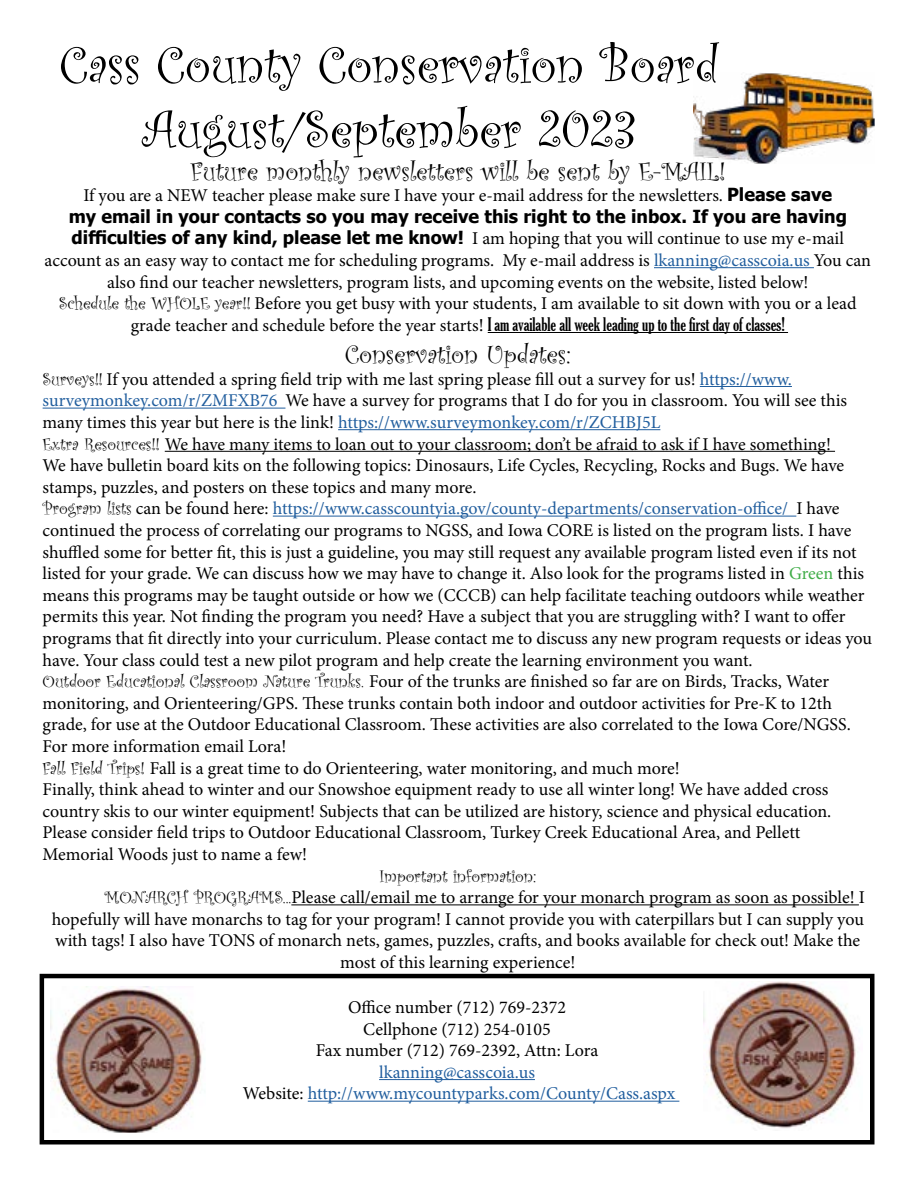
<style>
.page{position:relative;width:918px;height:1188px;background:#fff}
.page>*{position:absolute;margin:0;border:0;box-sizing:border-box;transform-origin:0 0}
.t1{font:54px "Curlz";color:#000}
.t2{font:27px "Curlz";color:#000}
.t3{font:18px/21.6px "Minion Pro";letter-spacing:-.005em;color:#000}
.t4{font:18px "Minion Pro";letter-spacing:-.005em;color:#215e9e}
.t5{font:18px "Curlz";color:#000}
.s1{font-family:"Tahoma";font-weight:700}
.s2{color:#215e9e}
.s3{font-family:"Curlz"}
.s4{font-family:"Gloucester";font-stretch:extra-condensed}
.s5{color:#41ad49}
.s6{color:#000}
</style>
<div class="page">
<hr style="left:379px;top:1079px;width:156px;height:1px;background:#215e9e">
<hr style="left:308px;top:1101px;width:371px;height:1px;background:#215e9e">
<div style="left:40px;top:974px;width:834px;height:170px;border:4px solid #000"></div>
<hr style="left:654px;top:267px;width:160px;height:1px;background:#215e9e">
<hr style="left:488px;top:332px;width:300px;height:1px;background:#000">
<hr style="left:700px;top:386px;width:92px;height:1px;background:#215e9e">
<hr style="left:43px;top:408px;width:242px;height:1px;background:#215e9e">
<hr style="left:338px;top:429px;width:322px;height:1px;background:#215e9e">
<hr style="left:165px;top:451px;width:670px;height:1px;background:#000">
<hr style="left:273px;top:516px;width:523px;height:1px;background:#215e9e">
<hr style="left:291px;top:904px;width:568px;height:1px;background:#000">
<img style="left:50px;top:986px;width:152px;height:146px">
<img style="left:693px;top:73px;width:182px;height:91px">
<img style="left:704px;top:981px;width:152px;height:148px">
<p class="t1" style="left:60px;top:27px;width:660px">Cass County Conservation Board</p>
<p class="t1" style="left:142px;top:91px;width:496px">August/September 2023</p>
<p class="t2" style="left:191px;top:152px;width:536px">Future monthly newsletters will be sent by E-MAIL!</p>
<p class="t3" style="left:45px;top:185px;width:828px;text-align:center">If you are a NEW teacher please make sure I have your e-mail address for the newsletters. <span class="s1">Please save<br>my email in your contacts so you may receive this right to the inbox. If you are having difficulties of any kind, please let me know!</span> I am hoping that you will continue to use my e-mail account as an easy way to contact me for scheduling programs. My e-mail address is <span class="s2">lkanning@casscoia.us</span> You can also find our teacher newsletters, program lists, and upcoming events on the website, listed below!</p>
<p class="t3" style="left:59px;top:293px;width:799px;text-align:center"><span class="s3">Schedule the WHOLE year!!</span> Before you get busy with your students, I am available to sit down with you or a lead grade teacher and schedule before the year starts! <span class="s4">I am available all week leading up to the first day of classes!</span></p>
<p class="t2" style="left:345px;top:335px;width:227px">Conservation Updates:</p>
<p class="t3" style="left:43px;top:368px;width:806px"><span class="s3">Surveys!!</span> If you attended a spring field trip with me last spring please fill out a survey for us! <span class="s2">https://www. surveymonkey.com/r/ZMFXB76</span> We have a survey for programs that I do for you in classroom. You will see this many times this year but here is the link! <span class="s2">https://www.surveymonkey.com/r/ZCHBJ5L</span></p>
<p class="t3" style="left:43px;top:433px;width:803px"><span class="s3">Extra Resources!!</span> We have many items to loan out to your classroom; don’t be afraid to ask if I have something!<br>We have bulletin board kits on the following topics: Dinosaurs, Life Cycles, Recycling, Rocks and Bugs. We have stamps, puzzles, and posters on these topics and many more.</p>
<p class="t3" style="left:43px;top:498px;width:831px"><span class="s3">Program lists</span> can be found here: <span class="s2">https://www.casscountyia.gov/county-departments/conservation-office/</span> I have continued the process of correlating our programs to NGSS, and Iowa CORE is listed on the program lists. I have shuffled some for better fit, this is just a guideline, you may still request any available program listed even if its not listed for your grade. We can discuss how we may have to change it. Also look for the programs listed in <span class="s5">Green</span> this means this programs may be taught outside or how we (CCCB) can help facilitate teaching outdoors while weather permits this year. Not finding the program you need? Have a subject that you are struggling with? I want to offer programs that fit directly into your curriculum. Please contact me to discuss any new program requests or ideas you have. Your class could test a new pilot program and help create the learning environment you want.</p>
<p class="t3" style="left:43px;top:671px;width:810px"><span class="s3">Outdoor Educational Classroom Nature Trunks.</span> Four of the trunks are finished so far are on Birds, Tracks, Water monitoring, and Orienteering/GPS. These trunks contain both indoor and outdoor activities for Pre-K to 12th grade, for use at the Outdoor Educational Classroom. These activities are also correlated to the Iowa Core/NGSS.<br>For more information email Lora!</p>
<p class="t3" style="left:43px;top:757px;width:639px"><span class="s3">Fall Field Trips!</span> Fall is a great time to do Orienteering, water monitoring, and much more!</p>
<p class="t3" style="left:43px;top:779px;width:790px">Finally, think ahead to winter and our Snowshoe equipment ready to use all winter long! We have added cross country skis to our winter equipment! Subjects that can be utilized are history, science and physical education.<br>Please consider field trips to Outdoor Educational Classroom, Turkey Creek Educational Area, and Pellett Memorial Woods just to name a few!</p>
<p class="t5" style="left:379px;top:863px;width:158px">Important information:</p>
<p class="t3" style="left:105px;top:887px;width:762px"><span class="s3">MONARCH PROGRAMS...</span>Please call/email me to arrange for your monarch program as soon as possible! I</p>
<p class="t3" style="left:52px;top:908px;width:814px">hopefully will have monarchs to tag for your program! I cannot provide you with caterpillars but I can supply you</p>
<p class="t3" style="left:55px;top:930px;width:806px">with tags! I also have TONS of monarch nets, games, puzzles, crafts, and books available for check out! Make the</p>
<p class="t3" style="left:340px;top:951px;width:237px">most of this learning experience!</p>
<p class="t3" style="left:348px;top:997px;width:219px">Office number (712) 769-2372</p>
<p class="t3" style="left:363px;top:1018px;width:189px">Cellphone (712) 254-0105</p>
<p class="t3" style="left:316px;top:1040px;width:284px">Fax number (712) 769-2392, Attn: Lora</p>
<p class="t4" style="left:379px;top:1060px;width:157px">lkanning@casscoia.us</p>
<p class="t4" style="left:243px;top:1082px;width:434px"><span class="s6">Website:</span> http://www.mycountyparks.com/County/Cass.aspx</p>
</div>
